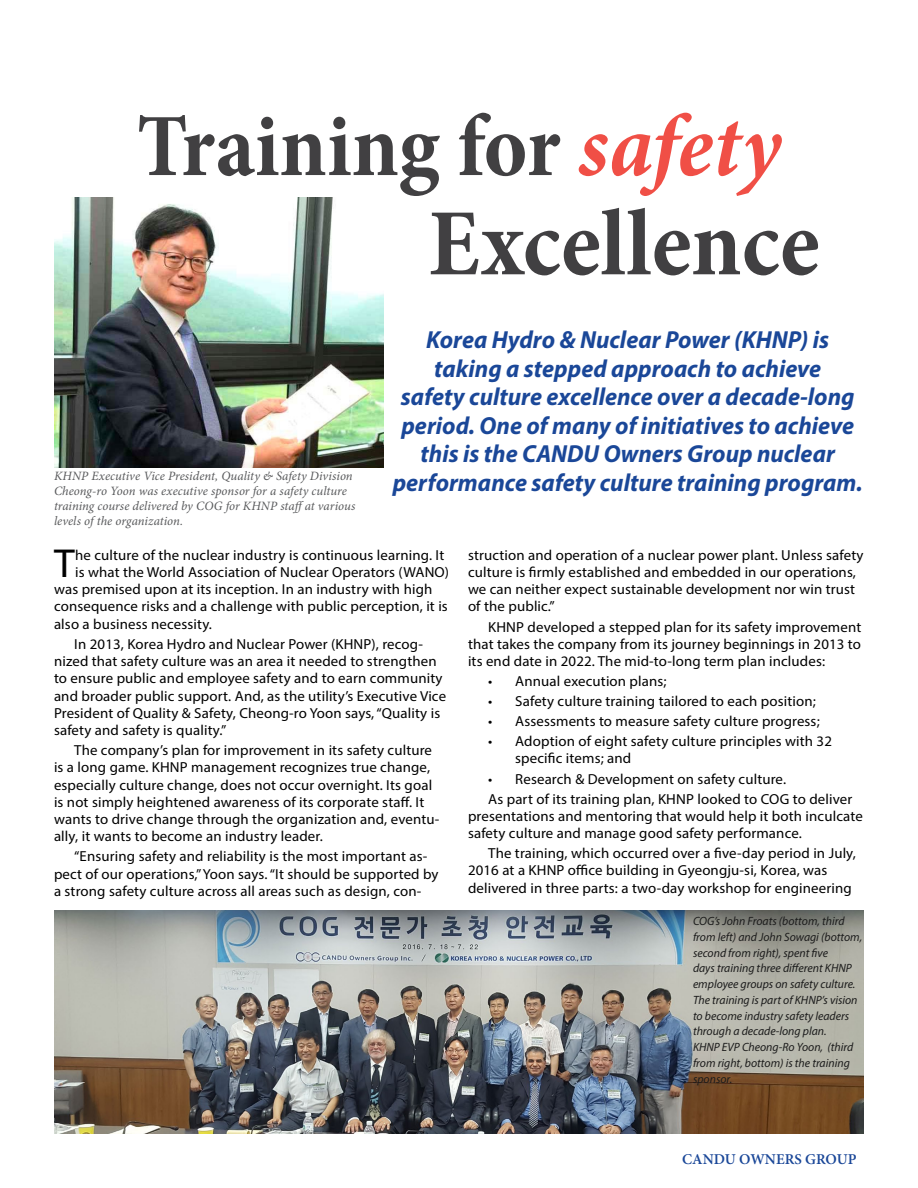
<style>
.page{position:relative;width:918px;height:1188px;background:#fff}
.page>*{position:absolute;margin:0;border:0;box-sizing:border-box;transform-origin:0 0}
.t1{font:700 condensed 96px "Minion Pro";color:#414042}
.t2{font:700 condensed 90px "Minion Pro";letter-spacing:-.005em;color:#414042}
.t3{font:40.65px "Myriad Pro";color:#000}
.t4{font:italic 700 24.75px/28.5px "Myriad Pro";color:#1a4798;text-align:center}
.t5{font:600 15px "Minion Pro";color:#1a4798}
.t6{font:14.55px/17.2px "Myriad Pro";letter-spacing:.01em;color:#000}
.t7{font:italic 12.75px/15px "Minion Pro";letter-spacing:.005em;color:#58595b}
.t8{font:italic 12px/15.8px "Myriad Pro";color:#1c1c1c}
.s1{font-style:italic;color:#f04f46}
</style>
<div class="page">
<img style="left:54px;top:197px;width:330px;height:271px">
<img style="left:54px;top:911px;width:810px;height:223px">
<h2 class="t2" style="left:137px;top:84px;width:645px">Training for <span class="s1">safety</span></h2>
<p class="t7" style="left:54px;top:469px;width:303px">KHNP Executive Vice President, Quality &amp; Safety Division Cheong-ro Yoon was executive sponsor for a safety culture training course delivered by COG for KHNP staffat various levels of the organization.</p>
<h1 class="t1" style="left:428px;top:178px;width:393px">Excellence</h1>
<p class="t4" style="left:393px;top:325px;width:472px">Korea Hydro &amp; Nuclear Power (KHNP) is taking a stepped approach to achieve<br>safety culture excellence over a decade-long period. One of many of initiatives to achieve this is the CANDU Owners Group nuclear performance safety culture training program.</p>
<h3 class="t3" style="left:54px;top:538px;width:22px">T</h3>
<p class="t6" style="left:75px;top:546px;width:371px">he culture of the nuclear industry is continuous learning. It</p>
<p class="t6" style="left:75px;top:563px;width:376px">is what the World Association of Nuclear Operators (WANO)</p>
<p class="t6" style="left:54px;top:580px;width:380px">was premised upon at its inception. In an industry with high</p>
<p class="t6" style="left:54px;top:598px;width:395px">consequence risks and a challenge with public perception, it is</p>
<p class="t6" style="left:54px;top:615px;width:160px">also a business necessity.</p>
<p class="t6" style="left:54px;top:635px;width:394px;text-indent:20px">In 2013, Korea Hydro and Nuclear Power (KHNP), recog&shy;nized that safety culture was an area it needed to strengthen to ensure public and employee safety and to earn community and broader public support. And, as the utility’s Executive Vice President of Quality &amp; Safety, Cheong-ro Yoon says, “Quality is safety and safety is quality.”</p>
<p class="t6" style="left:54px;top:741px;width:387px;text-indent:20px">The company’s plan for improvement in its safety culture is a long game. KHNP management recognizes true change, especially culture change, does not occur overnight. Its goal is not simply heightened awareness of its corporate staff. It wants to drive change through the organization and, eventu&shy;ally, it wants to become an industry leader.</p>
<p class="t6" style="left:54px;top:848px;width:386px;text-indent:20px">“Ensuring safety and reliability is the most important as&shy;pect of our operations,” Yoon says. “It should be supported by a strong safety culture across all areas such as design, con-</p>
<p class="t6" style="left:468px;top:546px;width:397px">struction and operation of a nuclear power plant. Unless safety culture is firmly established and embedded in our operations, we can neither expect sustainable development nor win trust of the public.”</p>
<p class="t6" style="left:468px;top:618px;width:395px;text-align:justify;text-indent:20px">KHNP developed a stepped plan for its safety improvement that takes the company from its journey beginnings in 2013 to its end date in 2022. The mid-to-long term plan includes:</p>
<p class="t6" style="left:488px;top:672px;width:180px">• Annual execution plans;</p>
<p class="t6" style="left:488px;top:692px;width:329px">• Safety culture training tailored to each position;</p>
<p class="t6" style="left:488px;top:712px;width:333px">• Assessments to measure safety culture progress;</p>
<p class="t6" style="left:515px;top:733px;width:318px;text-indent:-27px">• Adoption of eight safety culture principles with 32 specific items; and</p>
<p class="t6" style="left:488px;top:768px;width:366px;line-height:20.1px">• Research &amp; Development on safety culture.<br>As part of its training plan, KHNP looked to COG to deliver</p>
<p class="t6" style="left:468px;top:807px;width:396px">presentations and mentoring that would help it both inculcate safety culture and manage good safety performance.</p>
<p class="t6" style="left:468px;top:844px;width:389px;text-indent:20px">The training, which occurred over a five-day period in July,<br>2016 at a KHNP office building in Gyeongju-si, Korea, was delivered in three parts: a two-day workshop for engineering</p>
<p class="t8" style="left:693px;top:913px;width:171px">COG’s John Froats (bottom, third from left) and John Sowagi (bottom, second from right), spent five<br>days training three different KHNP employee groups on safety culture.<br>The training is part of KHNP’s vision to become industry safety leaders through a decade-long plan.<br>KHNP EVP Cheong-Ro Yoon, (third from right, bottom) is the training sponsor.</p>
<p class="t5" style="left:682px;top:1149px;width:176px">CANDU OWNERS GROUP</p>
</div>
